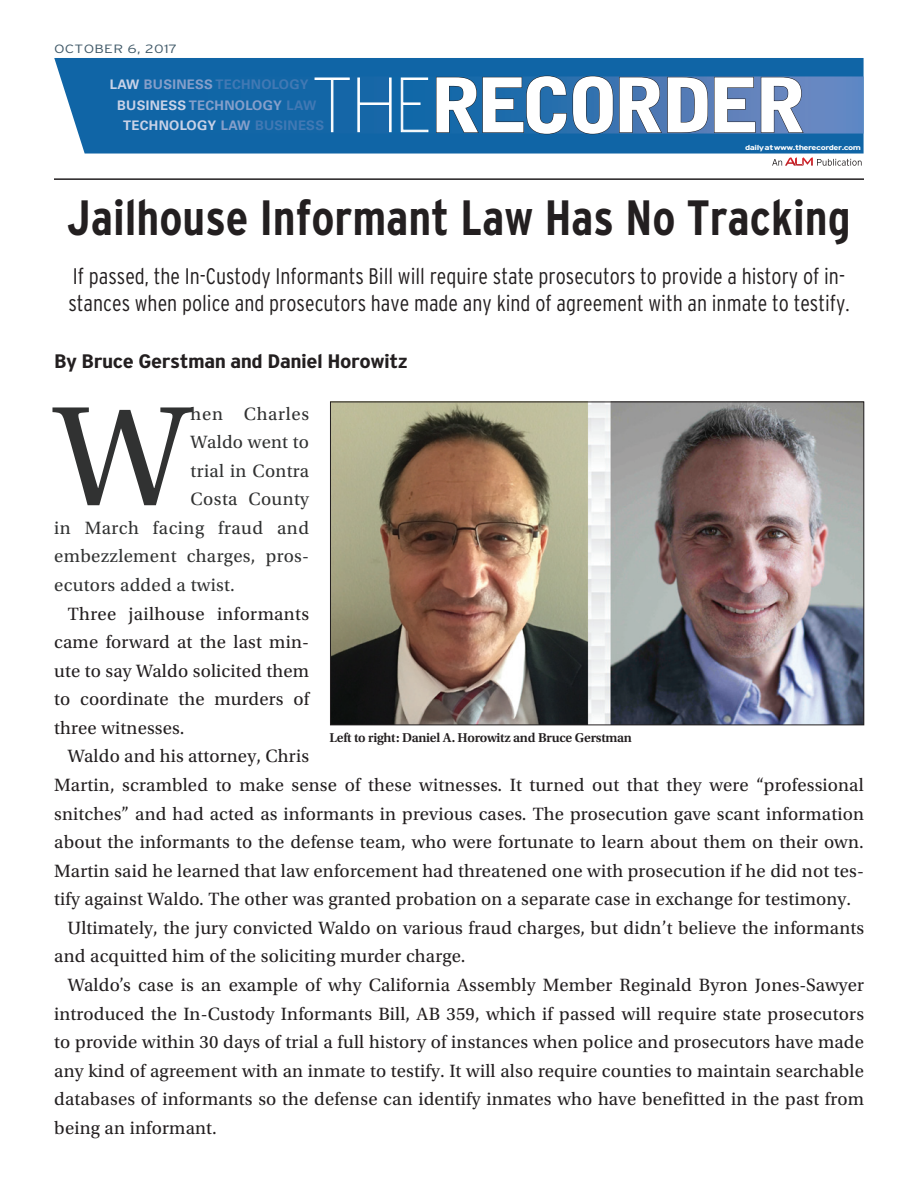
<style>
.page{position:relative;width:918px;height:1188px;background:#fff}
.page>*{position:absolute;margin:0;border:0;box-sizing:border-box;transform-origin:0 0}
.t1{font:149.7px "Utopia Std";color:#313232}
.t2{font:900 74.85px "Bell Gothic Std";letter-spacing:-.08em;color:#fff;scale:1.05 1}
.t3{font:700 condensed 49.5px "Interstate";color:#231f20}
.t4{font:300 condensed 22.5px/27px "Interstate";color:#231f20}
.t5{font:700 condensed 19.5px "Interstate";letter-spacing:-.02em;color:#231f20;scale:1.25 1}
.t6{font:18.75px/28.7px "Utopia Std";letter-spacing:.01em;color:#231f20;text-align:justify}
.t7{font:18.75px "Utopia Std";letter-spacing:.02em;color:#313232}
.t8{font:18.75px "Utopia Std";letter-spacing:.04em;color:#313232}
.t9{font:600 13.5px "Utopia Std";letter-spacing:-.02em;color:#231f20}
.t10{font:700 13.2px "Univers LT Std";letter-spacing:.02em;color:#4279b4}
.t11{font:700 13.2px "Univers LT Std";letter-spacing:.02em;color:#869fca}
.t12{font:700 13.2px "Univers LT Std";letter-spacing:.02em;color:#c9d2e7}
.t13{font:300 12px "Interstate";letter-spacing:.02em;color:#405968;scale:1.25 1}
.t14{font:700 7.2px "Interstate";letter-spacing:-.05em;color:#fff;scale:1.29 1}
.s1{color:#c9d2e7}
.s2{color:#869fca}
.s3{color:#4279b4}
</style>
<div class="page">
<div style="left:54px;top:58px;width:810px;height:96px;background:#1065a6"></div>
<svg style="left:772px;top:157px;width:90px;height:9px"></svg>
<svg style="left:107px;top:76px;width:757px;height:58px;background:#246dac"></svg>
<svg style="left:436px;top:75px;width:272px;height:60px;background:#2d679e"></svg>
<svg style="left:714px;top:77px;width:90px;height:56px;background:#5c78ab"></svg>
<svg style="left:314px;top:77px;width:115px;height:55px;background:#337bb3"></svg>
<hr style="left:54px;top:178px;width:810px;height:2px;background:#231f20">
<img style="left:332px;top:404px;width:530px;height:319px">
<p class="t13" style="left:54px;top:42px;width:100px">OCTOBER 6, 2017</p>
<p class="t10" style="left:110px;top:77px;width:200px"><span class="s1">LAW</span> <span class="s2">BUSINESS</span> TECHNOLOGY</p>
<p class="t11" style="left:117px;top:97px;width:200px"><span class="s1">BUSINESS</span> TECHNOLOGY <span class="s3">LAW</span></p>
<p class="t12" style="left:123px;top:118px;width:202px">TECHNOLOGY <span class="s2">LAW</span> <span class="s3">BUSINESS</span></p>
<h2 class="t2" style="left:430px;top:62px;width:361px">RECORDER</h2>
<p class="t14" style="left:745px;top:143px;width:91px">daily at www.therecorder.com</p>
<h3 class="t3" style="left:67px;top:190px;width:785px">Jailhouse Informant Law Has No Tracking</h3>
<p class="t4" style="left:68px;top:263px;width:783px">If passed, the In-Custody Informants Bill will require state prosecutors to provide a history of in&shy;stances when police and prosecutors have made any kind of agreement with an inmate to testify.</p>
<p class="t5" style="left:54px;top:350px;width:285px">By Bruce Gerstman and Daniel Horowitz</p>
<h1 class="t1" style="left:54px;top:376px;width:136px">W</h1>
<p class="t8" style="left:191px;top:404px;width:120px">hen Charles</p>
<p class="t7" style="left:191px;top:432px;width:120px">Waldo went to</p>
<p class="t7" style="left:191px;top:461px;width:120px">trial in Contra</p>
<p class="t7" style="left:191px;top:489px;width:120px">Costa County</p>
<p class="t7" style="left:54px;top:518px;width:256px">in March facing fraud and</p>
<p class="t7" style="left:54px;top:546px;width:256px">embezzlement charges, pros-</p>
<p class="t7" style="left:54px;top:575px;width:182px">ecutors added a twist.</p>
<p class="t6" style="left:54px;top:599px;width:256px;text-indent:14px">Three jailhouse informants came forward at the last min&shy;ute to say Waldo solicited them to coordinate the murders of three witnesses.</p>
<p class="t6" style="left:68px;top:742px;width:243px">Waldo and his attorney, Chris</p>
<p class="t6" style="left:54px;top:771px;width:811px">Martin, scrambled to make sense of these witnesses. It turned out that they were “professional</p>
<p class="t6" style="left:54px;top:799px;width:811px">snitches” and had acted as informants in previous cases. The prosecution gave scant information</p>
<p class="t6" style="left:54px;top:828px;width:811px">about the informants to the defense team, who were fortunate to learn about them on their own.</p>
<p class="t6" style="left:54px;top:857px;width:811px">Martin said he learned that law enforcement had threatened one with prosecution if he did not tes-</p>
<p class="t6" style="left:54px;top:885px;width:799px">tify against Waldo. The other was granted probation on a separate case in exchange for testimony.</p>
<p class="t6" style="left:68px;top:914px;width:798px">Ultimately, the jury convicted Waldo on various fraud charges, but didn’t believe the informants</p>
<p class="t6" style="left:54px;top:942px;width:413px">and acquitted him of the soliciting murder charge.</p>
<p class="t6" style="left:68px;top:971px;width:798px">Waldo’s case is an example of why California Assembly Member Reginald Byron Jones-Sawyer</p>
<p class="t6" style="left:54px;top:1000px;width:811px">introduced the In-Custody Informants Bill, AB 359, which if passed will require state prosecutors</p>
<p class="t6" style="left:54px;top:1028px;width:811px">to provide within 30 days of trial a full history of instances when police and prosecutors have made</p>
<p class="t6" style="left:54px;top:1057px;width:811px">any kind of agreement with an inmate to testify. It will also require counties to maintain searchable</p>
<p class="t6" style="left:54px;top:1085px;width:811px">databases of informants so the defense can identify inmates who have benefitted in the past from</p>
<p class="t6" style="left:54px;top:1114px;width:164px">being an informant.</p>
<p class="t9" style="left:329px;top:730px;width:304px">Left to right: Daniel A. Horowitz and Bruce Gerstman</p>
</div>
